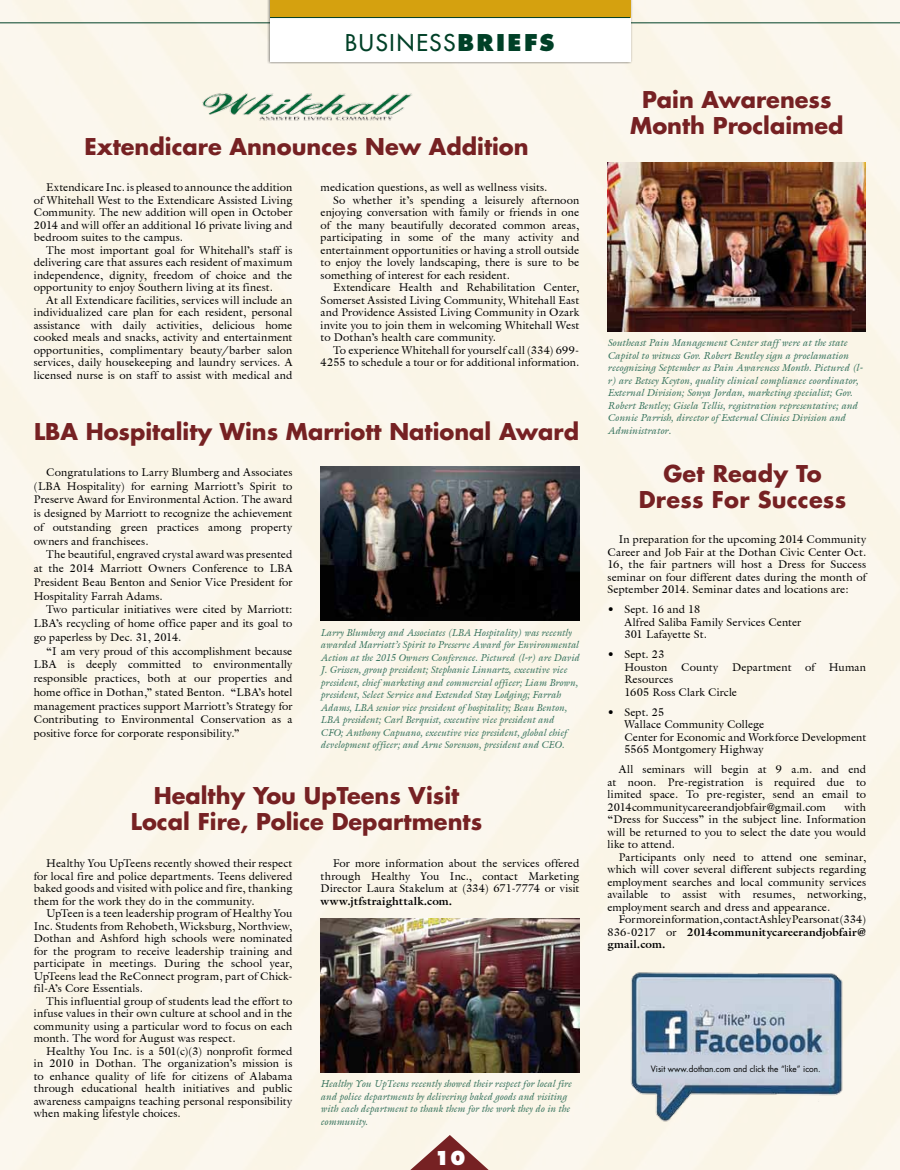
<style>
.page{position:relative;width:900px;height:1170px;background:#fbf7ec}
.page>*{position:absolute;margin:0;border:0;box-sizing:border-box;transform-origin:0 0}
.t1{font:700 22.5px/26.2px "Futura";color:#762123;text-align:center}
.t2{font:22.5px "Futura";color:#004027}
.t3{font:800 22.5px "Futura";color:#004027}
.t4{font:800 18.75px "Futura";color:#fff}
.t5{font:11.25px/12.5px "Acanthus S Si";letter-spacing:.005em;color:#000;text-align:justify}
.t6{font:700 11.25px "Acanthus S Si";letter-spacing:.025em;color:#000}
.t7{font:italic 10px/12.5px "Acanthus S Si";color:#34715b}
.t8{font:8.5px "Futura";color:#000;scale:.96 1}
.s1{font-weight:700}
</style>
<div class="page">
<hr style="left:0;top:23px;width:900px;height:1px;background:#004027">
<div style="left:267px;top:0;width:366px;height:64px;background:#000;opacity:.5"></div>
<div style="left:270px;top:0;width:360px;height:62px;background:#fff"></div>
<div style="left:270px;top:0;width:360px;height:18px;background:#d5a10f"></div>
<hr style="left:270px;top:17px;width:360px;height:1px;background:#004027">
<svg style="left:410px;top:1135px;width:79px;height:35px;background:#b88c87"></svg>
<img style="left:608px;top:163px;width:258px;height:168px">
<img style="left:201px;top:90px;width:213px;height:32px">
<img style="left:321px;top:467px;width:258px;height:154px">
<img style="left:321px;top:919px;width:258px;height:153px">
<img style="left:627px;top:968px;width:219px;height:157px">
<h1 class="t2" style="left:345px;top:28px;width:45px">BUSINESS</h1>
<h1 class="t3" style="left:458px;top:28px;width:98px">BR IEFS</h1>
<h1 class="t1" style="left:84px;top:133px;width:446px">Extendicare Announces New Addition</h1>
<p class="t5" style="left:34px;top:181px;width:260px;text-indent:12px">Extendicare Inc. is pleased to announce the addition of Whitehall West to the Extendicare Assisted Living Community. The new addition will open in October 2014 and will offer an additional 16 private living and bedroom suites to the campus.</p>
<p class="t5" style="left:34px;top:243px;width:260px;text-indent:12px">The most important goal for Whitehall’s staff is delivering care that assures each resident of maximum independence, dignity, freedom of choice and the opportunity to enjoy Southern living at its finest.</p>
<p class="t5" style="left:34px;top:293px;width:260px;text-indent:12px">At all Extendicare facilities, services will include an individualized care plan for each resident, personal assistance with daily activities, delicious home cooked meals and snacks, activity and entertainment opportunities, complimentary beauty/barber salon services, daily housekeeping and laundry services. A licensed nurse is on staff to assist with medical and</p>
<p class="t5" style="left:321px;top:181px;width:228px">medication questions, as well as wellness visits.</p>
<p class="t5" style="left:333px;top:193px;width:248px">So whether it’s spending a leisurely afternoon</p>
<p class="t5" style="left:321px;top:206px;width:260px">enjoying conversation with family or friends in one</p>
<p class="t5" style="left:321px;top:218px;width:260px">of the many beautifully decorated common areas,</p>
<p class="t5" style="left:321px;top:231px;width:260px">participating in some of the many activity and</p>
<p class="t5" style="left:321px;top:243px;width:260px">entertainment opportunities or having a stroll outside</p>
<p class="t5" style="left:321px;top:256px;width:260px">to enjoy the lovely landscaping, there is sure to be</p>
<p class="t5" style="left:321px;top:268px;width:191px">something of interest for each resident.</p>
<p class="t5" style="left:333px;top:281px;width:248px">Extendicare Health and Rehabilitation Center,</p>
<p class="t5" style="left:321px;top:293px;width:260px">Somerset Assisted Living Community, Whitehall East</p>
<p class="t5" style="left:321px;top:306px;width:260px">and Providence Assisted Living Community in Ozark</p>
<p class="t5" style="left:321px;top:318px;width:260px">invite you to join them in welcoming Whitehall West</p>
<p class="t5" style="left:321px;top:331px;width:177px">to Dothan’s health care community.</p>
<p class="t5" style="left:333px;top:343px;width:248px">To experience Whitehall for yourself call (334) 699-</p>
<p class="t5" style="left:321px;top:356px;width:260px">4255 to schedule a tour or for additional information.</p>
<h1 class="t1" style="left:34px;top:418px;width:547px">LBA Hospitality Wins Marriott National Award</h1>
<p class="t5" style="left:34px;top:465px;width:260px;line-height:13.8px;text-indent:12px">Congratulations to Larry Blumberg and Associates (LBA Hospitality) for earning Marriott’s Spirit to Preserve Award for Environmental Action. The award is designed by Marriott to recognize the achievement of outstanding green practices among property owners and franchisees.</p>
<p class="t5" style="left:34px;top:547px;width:260px;line-height:13.8px;text-indent:12px">The beautiful, engraved crystal award was presented at the 2014 Marriott Owners Conference to LBA President Beau Benton and Senior Vice President for Hospitality Farrah Adams.</p>
<p class="t5" style="left:34px;top:602px;width:260px;line-height:13.8px;text-indent:12px">Two particular initiatives were cited by Marriott:<br>LBA’s recycling of home office paper and its goal to go paperless by Dec. 31, 2014.</p>
<p class="t5" style="left:34px;top:644px;width:260px;line-height:13.8px;text-indent:12px">“I am very proud of this accomplishment because LBA is deeply committed to environmentally responsible practices, both at our properties and home office in Dothan,” stated Benton. “LBA’s hotel management practices support Marriott’s Strategy for Contributing to Environmental Conservation as a positive force for corporate responsibility.”</p>
<p class="t7" style="left:321px;top:626px;width:260px">Larry Blumberg and Associates (LBA Hospitality) was recently awarded Marriott’s Spirit to Preserve Award for Environmental Action at the 2015 Owners Conference. Pictured (l-r) are David J. Grissen, group president; Stephanie Linnartz, executive vice president, chief marketing and commercial officer; Liam Brown, president, Select Service and Extended Stay Lodging; Farrah Adams, LBA senior vice president of hospitality; Beau Benton, LBA president; Carl Berquist, executive vice president and<br>CFO; Anthony Capuano, executive vice president, global chief development officer; and Arne Sorenson, president and CEO.</p>
<h1 class="t1" style="left:131px;top:782px;width:353px">Healthy You UpTeens Visit<br>Local Fire, Police Departments</h1>
<p class="t5" style="left:34px;top:857px;width:260px;text-indent:12px">Healthy You UpTeens recently showed their respect for local fire and police departments. Teens delivered baked goods and visited with police and fire, thanking them for the work they do in the community.</p>
<p class="t5" style="left:34px;top:907px;width:260px;text-indent:12px">UpTeen is a teen leadership program of Healthy You Inc. Students from Rehobeth, Wicksburg, Northview, Dothan and Ashford high schools were nominated for the program to receive leadership training and participate in meetings. During the school year, UpTeens lead the ReConnect program, part of Chick&shy;fil-A’s Core Essentials.</p>
<p class="t5" style="left:34px;top:994px;width:260px;text-indent:12px">This influential group of students lead the effort to infuse values in their own culture at school and in the community using a particular word to focus on each month. The word for August was respect.</p>
<p class="t5" style="left:34px;top:1044px;width:260px;text-indent:12px">Healthy You Inc. is a 501(c)(3) nonprofit formed in 2010 in Dothan. The organization’s mission is to enhance quality of life for citizens of Alabama through educational health initiatives and public awareness campaigns teaching personal responsibility when making lifestyle choices.</p>
<p class="t5" style="left:321px;top:857px;width:260px;text-indent:12px">For more information about the services offered through Healthy You Inc., contact Marketing Director Laura Stakelum at (334) 671-7774 or visit</p>
<p class="t6" style="left:321px;top:893px;width:133px">www.jtfstraighttalk.com.</p>
<p class="t7" style="left:321px;top:1078px;width:253px">Healthy You UpTeens recently showed their respect for local fire and police departments by delivering baked goods and visiting with each department to thank them for the work they do in the community.</p>
<h2 class="t4" style="left:434px;top:1146px;width:33px">10</h2>
<h1 class="t1" style="left:630px;top:86px;width:215px">Pain Awareness<br>Month Proclaimed</h1>
<p class="t7" style="left:608px;top:337px;width:257px">Southeast Pain Management Center staff were at the state Capitol to witness Gov. Robert Bentley sign a proclamation recognizing September as Pain Awareness Month. Pictured (l&shy;r) are Betsey Keyton, quality clinical compliance coordinator, External Division; Sonya Jordan, marketing specialist; Gov.<br>Robert Bentley; Gisela Tellis, registration representative; and Connie Parrish, director of External Clinics Division and Administrator.</p>
<h1 class="t1" style="left:639px;top:460px;width:209px">Get Ready To<br>Dress For Success</h1>
<p class="t5" style="left:608px;top:533px;width:260px;text-indent:11px">In preparation for the upcoming 2014 Community Career and Job Fair at the Dothan Civic Center Oct.<br>16, the fair partners will host a Dress for Success seminar on four different dates during the month of September 2014. Seminar dates and locations are:</p>
<p class="t5" style="left:624px;top:603px;width:178px;text-align:left;text-indent:-17px">• Sept. 16 and 18<br>Alfred Saliba Family Services Center<br>301 Lafayette St.</p>
<p class="t5" style="left:624px;top:648px;width:243px;text-align:left;text-indent:-17px">• Sept. 23<br>Houston County Department of Human<br>Resources<br>1605 Ross Clark Circle</p>
<p class="t5" style="left:624px;top:706px;width:243px;text-align:left;text-indent:-17px">• Sept. 25<br>Wallace Community College<br>Center for Economic and Workforce Development<br>5565 Montgomery Highway</p>
<p class="t5" style="left:608px;top:763px;width:260px;text-indent:11px">All seminars will begin at 9 a.m. and end at noon. Pre-registration is required due to limited space. To pre-register, send an email to 2014communitycareerandjobfair@gmail.com</p>
<p class="t5" style="left:608px;top:801px;width:260px;text-indent:237px">with “Dress for Success” in the subject line. Information will be returned to you to select the date you would like to attend.</p>
<p class="t5" style="left:608px;top:851px;width:260px;text-indent:11px">Participants only need to attend one seminar, which will cover several different subjects regarding employment searches and local community services available to assist with resumes, networking, employment search and dress and appearance.</p>
<p class="t5" style="left:608px;top:913px;width:260px;text-indent:11px">For more information, contact Ashley Pearson at (334)<br>836-0217 or <span class="s1">2014communitycareerandjobfair@ gmail.com.</span></p>
<p class="t8" style="left:651px;top:1063px;width:178px">Visit www.dothan.com and click the “like” icon.</p>
</div>
